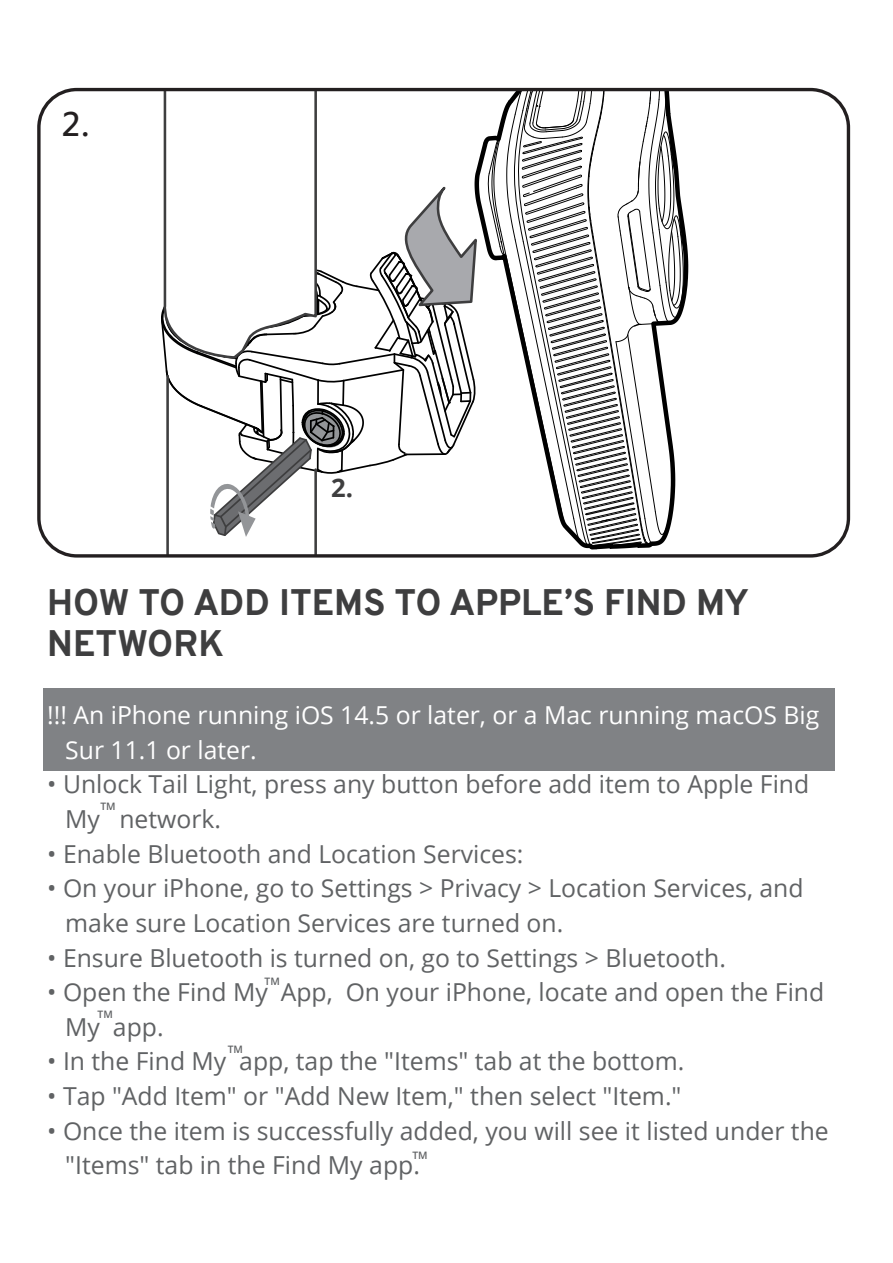
<style>
.page{position:relative;width:893px;height:1263px;background:#fff}
.page>*{position:absolute;margin:0;border:0;box-sizing:border-box;transform-origin:0 0}
.t1{font:800 36px/40.5px "Overpass";color:#3e3e3f}
.t2{font:700 25.65px "Open Sans";color:#3e3e3f}
.t3{font:24.75px/34.7px "Open Sans";color:#606264}
.t4{font:24.75px/34.7px "Open Sans";color:#fff}
.t5{font:600 10.2px "Open Sans";color:#606264}
</style>
<div class="page">
<hr style="left:314px;top:470px;width:3px;height:86px;background:#3e3e3f">
<hr style="left:166px;top:376px;width:3px;height:180px;background:#3e3e3f">
<svg style="left:161px;top:92px;width:526px;height:456px"></svg>
<div style="left:37px;top:88px;width:813px;height:470px;border:3px solid #231f20;border-radius:38px"></div>
<div style="left:43px;top:688px;width:791px;height:82px;background:#808285"></div>
<p class="t2" style="left:331px;top:470px;width:23px">2.</p>
<h1 class="t1" style="left:47px;top:582px;width:703px">HOW TO ADD ITEMS TO APPLE’S FIND MY<br>NETWORK</h1>
<p class="t4" style="left:65px;top:697px;width:755px;text-indent:-18px">!!! An iPhone running iOS 14.5 or later, or a Mac running macOS Big<br>Sur 11.1 or later.</p>
<p class="t3" style="left:65px;top:766px;width:745px;text-indent:-18px">• Unlock Tail Light, press any button before add item to Apple Find<br>My network.</p>
<p class="t3" style="left:47px;top:836px;width:478px">• Enable Bluetooth and Location Services:</p>
<p class="t3" style="left:65px;top:870px;width:740px;text-indent:-18px">• On your iPhone, go to Settings &gt; Privacy &gt; Location Services, and make sure Location Services are turned on.</p>
<p class="t3" style="left:47px;top:940px;width:680px">• Ensure Bluetooth is turned on, go to Settings &gt; Bluetooth.</p>
<p class="t3" style="left:65px;top:974px;width:760px;text-indent:-18px">• Open the Find My App, On your iPhone, locate and open the Find<br>My app.</p>
<p class="t3" style="left:47px;top:1044px;width:638px">• In the Find My app, tap the "Items" tab at the bottom.</p>
<p class="t3" style="left:47px;top:1078px;width:636px">• Tap "Add Item" or "Add New Item," then select "Item."</p>
<p class="t3" style="left:65px;top:1113px;width:765px;text-indent:-18px">• Once the item is successfully added, you will see it listed under the "Items" tab in the Find My app.</p>
<p class="t5" style="left:100px;top:800px;width:17px">TM</p>
<p class="t5" style="left:265px;top:974px;width:17px">TM</p>
<p class="t5" style="left:98px;top:1007px;width:17px">TM</p>
<p class="t5" style="left:228px;top:1042px;width:17px">TM</p>
<p class="t5" style="left:412px;top:1148px;width:17px">TM</p>
</div>
